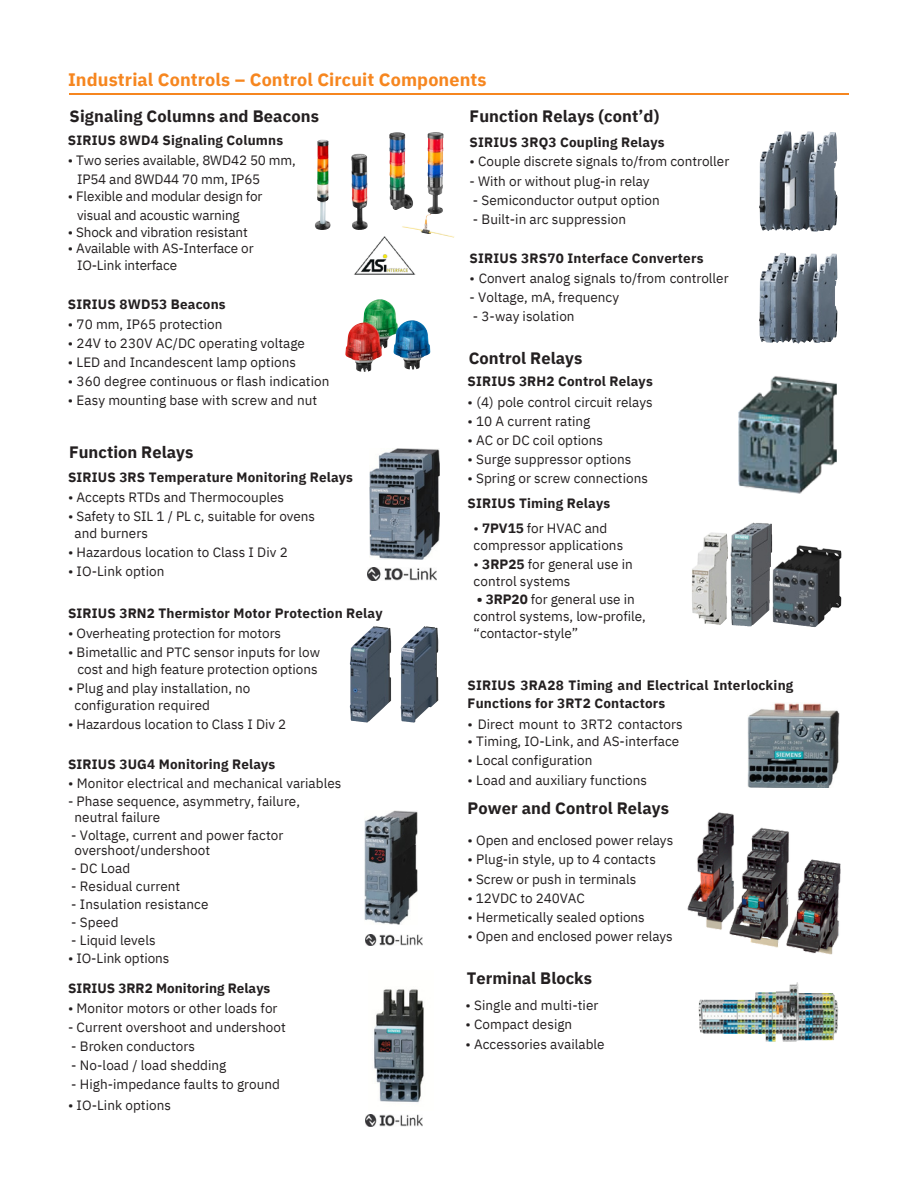
<style>
.page{position:relative;width:918px;height:1188px;background:#fff}
.page>*{position:absolute;margin:0;border:0;box-sizing:border-box;transform-origin:0 0}
.t1{font:700 18px "IBM Plex Sans";letter-spacing:.005em;color:#f6861f}
.t2{font:700 16.5px "IBM Plex Sans";letter-spacing:.005em;color:#231f20}
.t3{font:13.5px/16.8px "IBM Plex Sans";color:#231f20}
.t4{font:700 13.5px/18px "IBM Plex Sans";letter-spacing:.015em;color:#231f20}
.s1{font-weight:700}
</style>
<div class="page">
<hr style="left:69px;top:93px;width:780px;height:1px;background:#f6861f">
<img style="left:350px;top:626px;width:28px;height:97px">
<img style="left:369px;top:449px;width:71px;height:111px">
<img style="left:367px;top:567px;width:69px;height:14px">
<img style="left:365px;top:811px;width:53px;height:113px">
<img style="left:366px;top:934px;width:57px;height:12px">
<img style="left:366px;top:1115px;width:57px;height:11px">
<img style="left:374px;top:989px;width:50px;height:114px">
<img style="left:759px;top:131px;width:78px;height:101px">
<img style="left:759px;top:253px;width:78px;height:91px">
<img style="left:738px;top:376px;width:98px;height:117px">
<img style="left:747px;top:703px;width:93px;height:84px">
<img style="left:687px;top:812px;width:154px;height:143px">
<img style="left:692px;top:522px;width:146px;height:104px">
<img style="left:698px;top:982px;width:140px;height:60px">
<img style="left:345px;top:299px;width:86px;height:73px">
<img style="left:315px;top:132px;width:120px;height:98px">
<img style="left:354px;top:231px;width:72px;height:44px">
<p class="t1" style="left:68px;top:67px;width:420px">Industrial Controls – Control Circuit Components</p>
<p class="t2" style="left:70px;top:105px;width:251px">Signaling Columns and Beacons</p>
<p class="t4" style="left:68px;top:131px;width:217px">SIRIUS 8WD4 Signaling Columns</p>
<p class="t3" style="left:68px;top:151px;width:229px">• Two series available, 8WD42 50 mm,</p>
<p class="t3" style="left:77px;top:170px;width:185px">IP54 and 8WD44 70 mm, IP65</p>
<p class="t3" style="left:68px;top:187px;width:196px">• Flexible and modular design for</p>
<p class="t3" style="left:77px;top:206px;width:164px">visual and acoustic warning</p>
<p class="t3" style="left:68px;top:223px;width:181px">• Shock and vibration resistant</p>
<p class="t3" style="left:68px;top:240px;width:187px">• Available with AS-Interface or</p>
<p class="t3" style="left:77px;top:257px;width:102px">IO-Link interface</p>
<p class="t4" style="left:68px;top:295px;width:159px">SIRIUS 8WD53 Beacons</p>
<p class="t3" style="left:68px;top:315px;width:156px">• 70 mm, IP65 protection</p>
<p class="t3" style="left:68px;top:334px;width:239px">• 24V to 230V AC/DC operating voltage</p>
<p class="t3" style="left:68px;top:354px;width:230px">• LED and Incandescent lamp options</p>
<p class="t3" style="left:68px;top:373px;width:263px">• 360 degree continuous or flash indication</p>
<p class="t3" style="left:68px;top:392px;width:251px">• Easy mounting base with screw and nut</p>
<p class="t2" style="left:69px;top:441px;width:126px">Function Relays</p>
<p class="t4" style="left:68px;top:468px;width:287px">SIRIUS 3RS Temperature Monitoring Relays</p>
<p class="t3" style="left:68px;top:489px;width:218px">• Accepts RTDs and Thermocouples</p>
<p class="t3" style="left:68px;top:508px;width:249px">• Safety to SIL 1 / PL c, suitable for ovens</p>
<p class="t3" style="left:75px;top:525px;width:75px">and burners</p>
<p class="t3" style="left:68px;top:544px;width:221px">• Hazardous location to Class I Div 2</p>
<h2 class="t3" style="left:68px;top:563px;width:98px">• IO-Link option</h2>
<p class="t4" style="left:68px;top:604px;width:316px">SIRIUS 3RN2 Thermistor Motor Protection Relay</p>
<p class="t3" style="left:68px;top:624px;width:215px">• Overheating protection for motors</p>
<p class="t3" style="left:68px;top:644px;width:254px">• Bimetallic and PTC sensor inputs for low</p>
<p class="t3" style="left:77px;top:660px;width:242px">cost and high feature protection options</p>
<p class="t3" style="left:68px;top:680px;width:184px">• Plug and play installation, no</p>
<p class="t3" style="left:75px;top:696px;width:137px">configuration required</p>
<p class="t3" style="left:68px;top:716px;width:220px">• Hazardous location to Class I Div 2</p>
<p class="t4" style="left:68px;top:755px;width:209px">SIRIUS 3UG4 Monitoring Relays</p>
<p class="t3" style="left:68px;top:774px;width:275px">• Monitor electrical and mechanical variables</p>
<p class="t3" style="left:68px;top:792px;width:234px">- Phase sequence, asymmetry, failure,</p>
<p class="t3" style="left:75px;top:808px;width:87px">neutral failure</p>
<h1 class="t3" style="left:71px;top:826px;width:214px">- Voltage, current and power factor</h1>
<h2 class="t3" style="left:74px;top:842px;width:137px">overshoot/undershoot</h2>
<p class="t3" style="left:71px;top:860px;width:60px">- DC Load</p>
<p class="t3" style="left:71px;top:878px;width:111px">- Residual current</p>
<p class="t3" style="left:71px;top:896px;width:139px">- Insulation resistance</p>
<p class="t3" style="left:71px;top:914px;width:49px">- Speed</p>
<h2 class="t3" style="left:71px;top:932px;width:86px">- Liquid levels</h2>
<p class="t3" style="left:68px;top:950px;width:103px">• IO-Link options</p>
<p class="t4" style="left:68px;top:979px;width:204px">SIRIUS 3RR2 Monitoring Relays</p>
<p class="t3" style="left:68px;top:999px;width:211px">• Monitor motors or other loads for</p>
<h1 class="t3" style="left:68px;top:1019px;width:219px">- Current overshoot and undershoot</h1>
<h2 class="t3" style="left:71px;top:1038px;width:125px">- Broken conductors</h2>
<p class="t3" style="left:71px;top:1057px;width:157px">- No-load / load shedding</p>
<p class="t3" style="left:71px;top:1076px;width:210px">- High-impedance faults to ground</p>
<p class="t3" style="left:68px;top:1096px;width:104px">• IO-Link options</p>
<p class="t2" style="left:470px;top:105px;width:191px">Function Relays (cont’d)</p>
<p class="t4" style="left:470px;top:133px;width:196px">SIRIUS 3RQ3 Coupling Relays</p>
<h1 class="t3" style="left:470px;top:153px;width:261px">• Couple discrete signals to/from controller</h1>
<h1 class="t3" style="left:470px;top:172px;width:182px">- With or without plug-in relay</h1>
<p class="t3" style="left:473px;top:191px;width:188px">- Semiconductor output option</p>
<p class="t3" style="left:473px;top:210px;width:155px">- Built-in arc suppression</p>
<p class="t4" style="left:470px;top:249px;width:235px">SIRIUS 3RS70 Interface Converters</p>
<p class="t3" style="left:470px;top:270px;width:261px">• Convert analog signals to/from controller</p>
<p class="t3" style="left:470px;top:289px;width:151px">- Voltage, mA, frequency</p>
<p class="t3" style="left:473px;top:308px;width:103px">- 3-way isolation</p>
<h1 class="t2" style="left:469px;top:347px;width:115px">Control Relays</h1>
<h2 class="t4" style="left:468px;top:372px;width:187px">SIRIUS 3RH2 Control Relays</h2>
<p class="t3" style="left:468px;top:393px;width:187px">• (4) pole control circuit relays</p>
<p class="t3" style="left:468px;top:412px;width:124px">• 10 A current rating</p>
<p class="t3" style="left:468px;top:431px;width:137px">• AC or DC coil options</p>
<p class="t3" style="left:468px;top:451px;width:165px">• Surge suppressor options</p>
<p class="t3" style="left:468px;top:470px;width:182px">• Spring or screw connections</p>
<p class="t3" style="left:474px;top:519px;width:135px">• <span class="s1">7PV15</span> for HVAC and</p>
<p class="t3" style="left:474px;top:536px;width:151px">compressor applications</p>
<p class="t3" style="left:474px;top:555px;width:161px">• <span class="s1">3RP25</span> for general use in</p>
<h2 class="t3" style="left:474px;top:572px;width:98px">control systems</h2>
<p class="t4" style="left:468px;top:494px;width:144px">SIRIUS Timing Relays</p>
<p class="t3" style="left:477px;top:590px;width:160px"><span class="s1">• 3RP20</span> for general use in</p>
<p class="t3" style="left:474px;top:607px;width:174px">control systems, low-profile, “contactor-style”</p>
<p class="t4" style="left:468px;top:676px;width:327px">SIRIUS 3RA28 Timing and Electrical Interlocking<br>Functions for 3RT2 Contactors</p>
<p class="t3" style="left:468px;top:716px;width:217px">• Direct mount to 3RT2 contactors</p>
<p class="t3" style="left:468px;top:733px;width:213px">• Timing, IO-Link, and AS-interface</p>
<p class="t3" style="left:468px;top:752px;width:126px">• Local configuration</p>
<p class="t3" style="left:468px;top:771px;width:181px">• Load and auxiliary functions</p>
<p class="t2" style="left:468px;top:797px;width:203px">Power and Control Relays</p>
<p class="t3" style="left:468px;top:832px;width:207px">• Open and enclosed power relays</p>
<p class="t3" style="left:468px;top:851px;width:190px">• Plug-in style, up to 4 contacts</p>
<p class="t3" style="left:468px;top:870px;width:170px">• Screw or push in terminals</p>
<p class="t3" style="left:468px;top:889px;width:119px">• 12VDC to 240VAC</p>
<p class="t3" style="left:468px;top:908px;width:179px">• Hermetically sealed options</p>
<p class="t3" style="left:468px;top:927px;width:207px">• Open and enclosed power relays</p>
<h2 class="t2" style="left:467px;top:967px;width:127px">Terminal Blocks</h2>
<p class="t3" style="left:465px;top:997px;width:135px">• Single and multi-tier</p>
<p class="t3" style="left:465px;top:1016px;width:108px">• Compact design</p>
<h2 class="t3" style="left:465px;top:1035px;width:141px">• Accessories available</h2>
</div>
